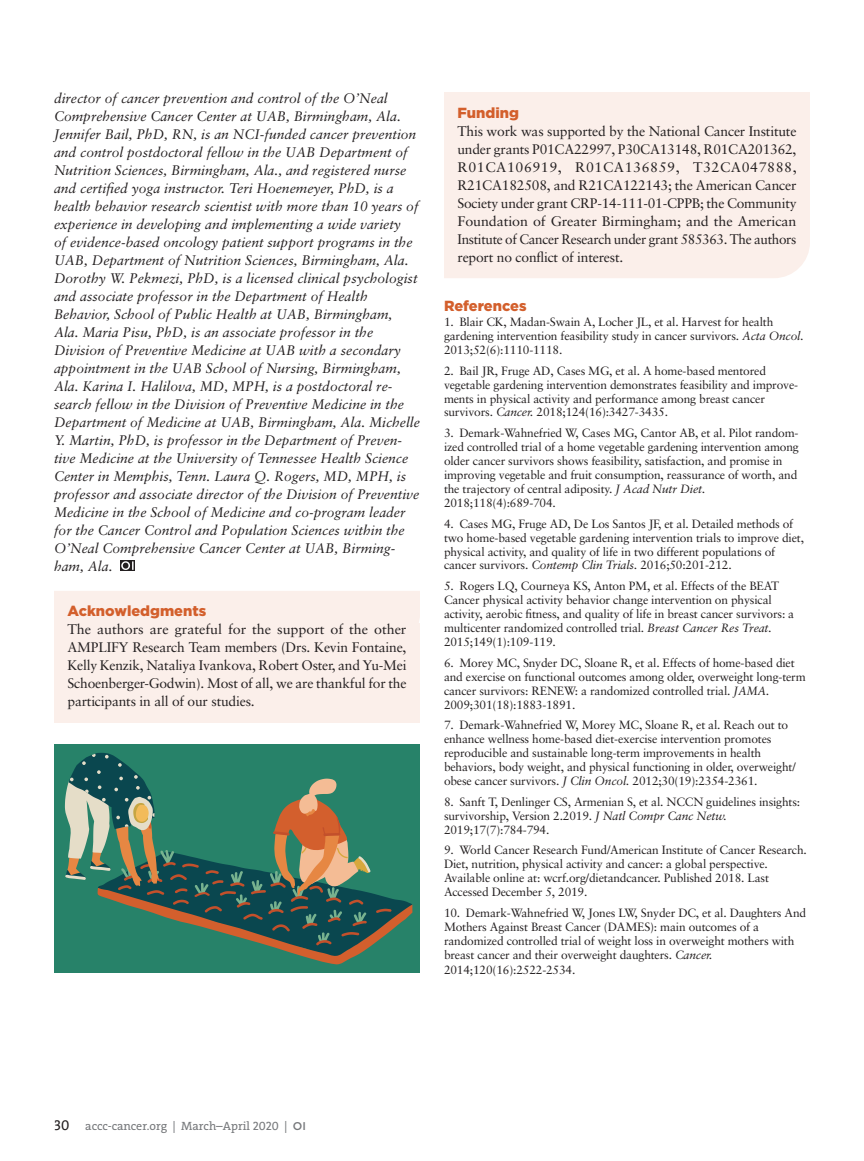
<style>
.page{position:relative;width:864px;height:1161px;background:#fff}
.page>*{position:absolute;margin:0;border:0;box-sizing:border-box;transform-origin:0 0}
.Body_No_Indent{font:900 14.7px "Gotham";color:#d35f2c}
.Feature_H1{font:900 14.7px "Gotham";color:#d35f2c}
.t1{font:14.25px "The Serif Caps";color:#231f20}
.NEW_Feature_Bio{font:italic 13.8px/18px "Sabon";color:#231f20}
.Body_No_Indent-2{font:13.8px/18px "Sabon";letter-spacing:-.015em;color:#231f20;text-align:justify}
.NEW_REF{font:12px/14px "Sabon";letter-spacing:-.015em;color:#231f20}
.t2{font:12px "The Serif B W5 Plain";color:#76787b}
.s1{font-style:italic}
.s2{font-family:"The Serif Caps"}
.s3{font-family:"Gotham";font-weight:500;font-size:11.25px}
</style>
<div class="page">
<div style="left:444px;top:92px;width:366px;height:35px;background:#fbefea"></div>
<div style="left:444px;top:127px;width:366px;height:151px;background:#fbefea"></div>
<div style="left:54px;top:591px;width:366px;height:32px;background:#fbefea"></div>
<div style="left:54px;top:623px;width:366px;height:100px;background:#fbefea"></div>
<div style="left:120px;top:560px;width:15px;height:11px;background:#231f20"></div>
<svg style="left:121px;top:561px;width:13px;height:9px"></svg>
<div style="left:54px;top:744px;width:366px;height:229px;background:#278269"></div>
<svg style="left:64px;top:752px;width:348px;height:213px"></svg>
<p class="NEW_Feature_Bio" style="left:54px;top:89px;width:367px">director of cancer prevention and control of the O’Neal Comprehensive Cancer Center at UAB, Birmingham, Ala.<br>Jennifer Bail, PhD, RN, is an NCI-funded cancer prevention and control postdoctoral fellow in the UAB Department of Nutrition Sciences, Birmingham, Ala., and registered nurse and certified yoga instructor. Teri Hoenemeyer, PhD, is a health behavior research scientist with more than 10 years of experience in developing and implementing a wide variety<br>of evidence-based oncology patient support programs in the UAB, Department of Nutrition Sciences, Birmingham, Ala.<br>Dorothy W. Pekmezi, PhD, is a licensed clinical psychologist and associate professor in the Department of Health Behavior, School of Public Health at UAB, Birmingham, Ala. Maria Pisu, PhD, is an associate professor in the Division of Preventive Medicine at UAB with a secondary appointment in the UAB School of Nursing, Birmingham, Ala. Karina I. Halilova, MD, MPH, is a postdoctoral re&shy;search fellow in the Division of Preventive Medicine in the Department of Medicine at UAB, Birmingham, Ala. Michelle Y. Martin, PhD, is professor in the Department of Preven&shy;tive Medicine at the University of Tennessee Health Science Center in Memphis, Tenn. Laura Q. Rogers, MD, MPH, is professor and associate director of the Division of Preventive Medicine in the School of Medicine and co-program leader for the Cancer Control and Population Sciences within the O’Neal Comprehensive Cancer Center at UAB, Birming&shy;ham, Ala.</p>
<p class="Feature_H1" style="left:68px;top:601px;width:140px">Acknowledgments</p>
<p class="Body_No_Indent-2" style="left:68px;top:620px;width:341px">The authors are grateful for the support of the other AMPLIFY Research Team members (Drs. Kevin Fontaine, Kelly Kenzik, Nataliya Ivankova, Robert Oster, and Yu-Mei Schoenberger-Godwin). Most of all, we are thankful for the participants in all of our studies.</p>
<p class="Body_No_Indent" style="left:458px;top:102px;width:63px">Funding</p>
<p class="Body_No_Indent-2" style="left:458px;top:122px;width:341px">This work was supported by the National Cancer Institute under grants P01CA22997, P30CA13148, R01CA201362, R01CA106919, R01CA136859, T32CA047888, R21CA182508, and R21CA122143; the American Cancer Society under grant CRP-14-111-01-CPPB; the Community Foundation of Greater Birmingham; and the American Institute of Cancer Research under grant 585363. The authors report no conflict of interest.</p>
<p class="Body_No_Indent" style="left:444px;top:296px;width:84px">References</p>
<p class="NEW_REF" style="left:444px;top:315px;width:361px">1. Blair CK, Madan-Swain A, Locher JL, et al. Harvest for health gardening intervention feasibility study in cancer survivors. <span class="s1">Acta Oncol.<br></span>2013;52(6):1110-1118.</p>
<p class="NEW_REF" style="left:444px;top:363px;width:356px">2. Bail JR, Fruge AD, Cases MG, et al. A home-based mentored vegetable gardening intervention demonstrates feasibility and improve&shy;ments in physical activity and performance among breast cancer survivors. <span class="s1">Cancer.</span> 2018;124(16):3427-3435.</p>
<p class="NEW_REF" style="left:444px;top:426px;width:356px">3. Demark-Wahnefried W, Cases MG, Cantor AB, et al. Pilot random&shy;ized controlled trial of a home vegetable gardening intervention among older cancer survivors shows feasibility, satisfaction, and promise in improving vegetable and fruit consumption, reassurance of worth, and the trajectory of central adiposity. <span class="s1">J Acad Nutr Diet.<br></span>2018;118(4):689-704.</p>
<p class="NEW_REF" style="left:444px;top:516px;width:362px">4. Cases MG, Fruge AD, De Los Santos JF, et al. Detailed methods of two home-based vegetable gardening intervention trials to improve diet, physical activity, and quality of life in two different populations of cancer survivors. <span class="s1">Contemp Clin Trials.</span> 2016;50:201-212.</p>
<p class="NEW_REF" style="left:444px;top:579px;width:352px">5. Rogers LQ, Courneya KS, Anton PM, et al. Effects of the BEAT Cancer physical activity behavior change intervention on physical activity, aerobic fitness, and quality of life in breast cancer survivors: a multicenter randomized controlled trial. <span class="s1">Breast Cancer Res Treat.<br></span>2015;149(1):109-119.</p>
<p class="NEW_REF" style="left:444px;top:655px;width:363px">6. Morey MC, Snyder DC, Sloane R, et al. Effects of home-based diet and exercise on functional outcomes among older, overweight long-term cancer survivors: RENEW: a randomized controlled trial. <span class="s1">JAMA.<br></span>2009;301(18):1883-1891.</p>
<p class="NEW_REF" style="left:444px;top:718px;width:353px">7. Demark-Wahnefried W, Morey MC, Sloane R, et al. Reach out to enhance wellness home-based diet-exercise intervention promotes reproducible and sustainable long-term improvements in health behaviors, body weight, and physical functioning in older, overweight/ obese cancer survivors. <span class="s1">J Clin Oncol.</span> 2012;30(19):2354-2361.</p>
<p class="NEW_REF" style="left:444px;top:794px;width:358px">8. Sanft T, Denlinger CS, Armenian S, et al. NCCN guidelines insights: survivorship, Version 2.2019. <span class="s1">J Natl Compr Canc Netw.<br></span>2019;17(7):784-794.</p>
<p class="NEW_REF" style="left:444px;top:843px;width:364px">9. World Cancer Research Fund/American Institute of Cancer Research.<br>Diet, nutrition, physical activity and cancer: a global perspective.<br>Available online at: wcrf.org/dietandcancer. Published 2018. Last Accessed December 5, 2019.</p>
<p class="NEW_REF" style="left:444px;top:905px;width:364px">10. Demark-Wahnefried W, Jones LW, Snyder DC, et al. Daughters And Mothers Against Breast Cancer (DAMES): main outcomes of a randomized controlled trial of weight loss in overweight mothers with breast cancer and their overweight daughters. <span class="s1">Cancer.<br></span>2014;120(16):2522-2534.</p>
<p class="t1" style="left:54px;top:1113px;width:17px">30</p>
<p class="t2" style="left:85px;top:1118px;width:222px">accc-cancer.org | March–April <span class="s2">2020</span> | <span class="s3">OI</span></p>
</div>
